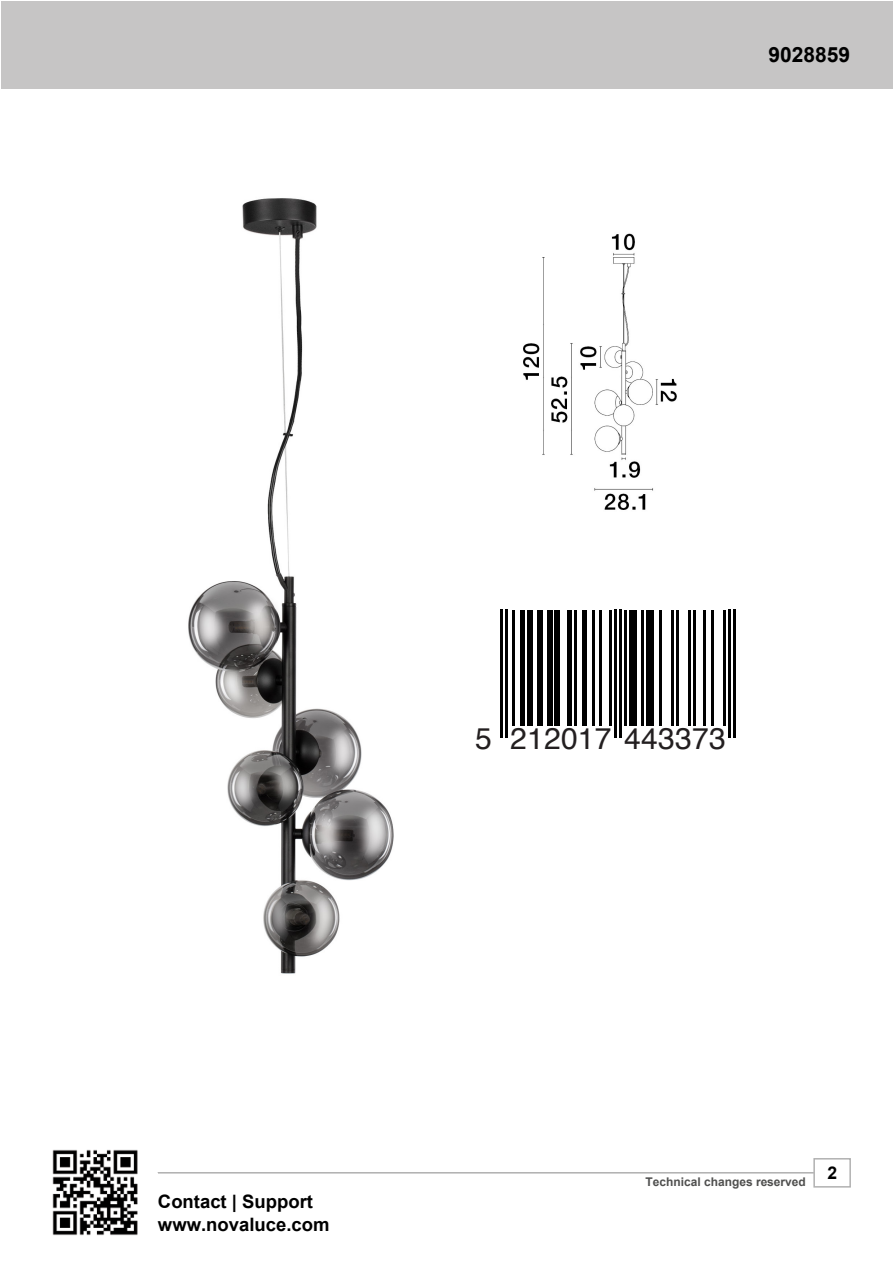
<style>
.page{position:relative;width:893px;height:1263px;background:#fff}
.page>*{position:absolute;margin:0;border:0;box-sizing:border-box;transform-origin:0 0}
.t1{font:30px "Helvetica";letter-spacing:.01em;color:#231f20}
.t2{font:700 21px "Arial";color:#000}
.t3{font:700 18.45px/23.1px "Arial";color:#000}
.t4{font:700 17.55px "Arial";color:#000}
.t5{font:700 12px "Arial";color:#4f4f4e}
</style>
<div class="page">
<div style="left:1px;top:2px;width:892px;height:87px;background:#c6c5c5"></div>
<hr style="left:158px;top:1172px;width:656px;height:1px;background:#b1b1b1">
<div style="left:813px;top:1158px;width:38px;height:29px;border:2px solid #b1b1b1"></div>
<img style="left:52px;top:1149px;width:86px;height:87px">
<img style="left:188px;top:198px;width:206px;height:776px">
<img style="left:523px;top:233px;width:154px;height:277px">
<hr style="left:500px;top:610px;width:2px;height:128px;background:#000">
<hr style="left:505px;top:610px;width:2px;height:128px;background:#000">
<hr style="left:513px;top:610px;width:2px;height:115px;background:#000">
<div style="left:520px;top:610px;width:5px;height:115px;background:#000"></div>
<div style="left:527px;top:610px;width:5px;height:115px;background:#000"></div>
<div style="left:537px;top:610px;width:5px;height:115px;background:#000"></div>
<div style="left:547px;top:610px;width:5px;height:115px;background:#000"></div>
<div style="left:554px;top:610px;width:6px;height:115px;background:#000"></div>
<div style="left:567px;top:610px;width:5px;height:115px;background:#000"></div>
<hr style="left:574px;top:610px;width:3px;height:115px;background:#000">
<div style="left:582px;top:610px;width:5px;height:115px;background:#000"></div>
<hr style="left:592px;top:610px;width:2px;height:115px;background:#000">
<hr style="left:599px;top:610px;width:3px;height:115px;background:#000">
<hr style="left:609px;top:610px;width:3px;height:115px;background:#000">
<hr style="left:614px;top:610px;width:3px;height:128px;background:#000">
<hr style="left:619px;top:610px;width:3px;height:128px;background:#000">
<hr style="left:624px;top:610px;width:3px;height:115px;background:#000">
<div style="left:629px;top:610px;width:8px;height:115px;background:#000"></div>
<hr style="left:641px;top:610px;width:3px;height:115px;background:#000">
<div style="left:646px;top:610px;width:8px;height:115px;background:#000"></div>
<hr style="left:659px;top:610px;width:2px;height:115px;background:#000">
<hr style="left:671px;top:610px;width:3px;height:115px;background:#000">
<hr style="left:676px;top:610px;width:3px;height:115px;background:#000">
<hr style="left:689px;top:610px;width:2px;height:115px;background:#000">
<hr style="left:694px;top:610px;width:2px;height:115px;background:#000">
<hr style="left:704px;top:610px;width:2px;height:115px;background:#000">
<hr style="left:711px;top:610px;width:2px;height:115px;background:#000">
<hr style="left:723px;top:610px;width:3px;height:115px;background:#000">
<hr style="left:728px;top:610px;width:3px;height:128px;background:#000">
<hr style="left:733px;top:610px;width:3px;height:128px;background:#000">
<p class="t2" style="left:768px;top:40px;width:83px">9028859</p>
<h1 class="t1" style="left:475px;top:715px;width:252px">5 212017 443373</h1>
<p class="t3" style="left:158px;top:1190px;width:173px">Contact | Support www.novaluce.com</p>
<p class="t5" style="left:646px;top:1173px;width:162px">Technical changes reserved</p>
<p class="t4" style="left:827px;top:1161px;width:11px">2</p>
</div>
